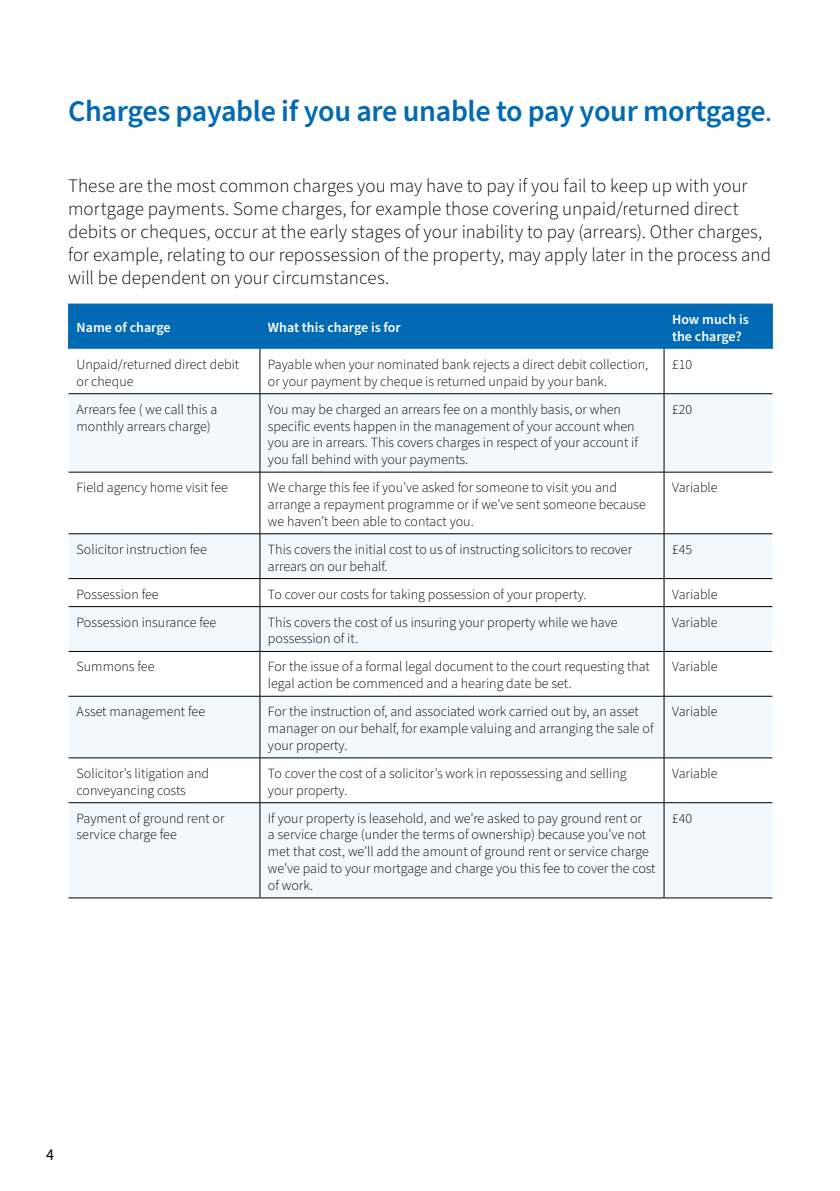
<style>
.page{position:relative;width:840px;height:1191px;background:#fff}
.page>*{position:absolute;margin:0;border:0;box-sizing:border-box;transform-origin:0 0}
.t1{font:600 30px "Source Sans Pro";letter-spacing:-.01em;color:#006ab4}
.t2{font:300 19px/22.8px "Source Sans Pro";color:#000}
.t3{font:16px "Source Sans Pro";color:#000}
.t4{font:300 14px/16.8px "Source Sans Pro";color:#000}
.t5{font:600 14px/16.8px "Source Sans Pro";color:#fff}
.s1{font-size:22.4px}
</style>
<div class="page">
<div style="left:69px;top:304px;width:702px;height:45px;background:#006ab4"></div>
<svg style="left:69px;top:394px;width:703px;height:503px;fill:#f1f8fe"></svg>
<hr style="left:259px;top:304px;width:1px;height:45px;background:#006ab4">
<hr style="left:663px;top:304px;width:1px;height:45px;background:#006ab4">
<hr style="left:69px;top:897px;width:191px;height:1px;background:#000">
<hr style="left:260px;top:897px;width:403px;height:1px;background:#000">
<hr style="left:663px;top:897px;width:109px;height:1px;background:#000">
<hr style="left:68px;top:303px;width:192px;height:1px;background:#006ab4">
<hr style="left:68px;top:304px;width:1px;height:45px;background:#006ab4">
<hr style="left:260px;top:303px;width:403px;height:1px;background:#006ab4">
<hr style="left:663px;top:303px;width:109px;height:1px;background:#006ab4">
<hr style="left:771px;top:304px;width:1px;height:45px;background:#006ab4">
<hr style="left:259px;top:349px;width:1px;height:44px;background:#000">
<hr style="left:663px;top:349px;width:1px;height:44px;background:#000">
<hr style="left:69px;top:393px;width:191px;height:1px;background:#000">
<hr style="left:260px;top:393px;width:403px;height:1px;background:#000">
<hr style="left:259px;top:394px;width:1px;height:78px;background:#000">
<hr style="left:663px;top:393px;width:109px;height:1px;background:#000">
<hr style="left:663px;top:394px;width:1px;height:78px;background:#000">
<hr style="left:69px;top:472px;width:191px;height:1px;background:#000">
<hr style="left:260px;top:472px;width:403px;height:1px;background:#000">
<hr style="left:259px;top:472px;width:1px;height:61px;background:#000">
<hr style="left:663px;top:472px;width:109px;height:1px;background:#000">
<hr style="left:663px;top:472px;width:1px;height:61px;background:#000">
<hr style="left:69px;top:533px;width:191px;height:1px;background:#000">
<hr style="left:260px;top:533px;width:403px;height:1px;background:#000">
<hr style="left:259px;top:534px;width:1px;height:44px;background:#000">
<hr style="left:663px;top:533px;width:109px;height:1px;background:#000">
<hr style="left:663px;top:534px;width:1px;height:44px;background:#000">
<hr style="left:69px;top:578px;width:191px;height:1px;background:#000">
<hr style="left:260px;top:578px;width:403px;height:1px;background:#000">
<svg style="left:259px;top:579px;width:1px;height:27px"></svg>
<hr style="left:663px;top:578px;width:109px;height:1px;background:#000">
<svg style="left:663px;top:579px;width:1px;height:27px"></svg>
<hr style="left:69px;top:606px;width:191px;height:1px;background:#000">
<hr style="left:260px;top:606px;width:403px;height:1px;background:#000">
<hr style="left:259px;top:607px;width:1px;height:44px;background:#000">
<hr style="left:663px;top:606px;width:109px;height:1px;background:#000">
<hr style="left:663px;top:607px;width:1px;height:44px;background:#000">
<hr style="left:69px;top:651px;width:191px;height:1px;background:#000">
<hr style="left:260px;top:651px;width:403px;height:1px;background:#000">
<hr style="left:259px;top:651px;width:1px;height:45px;background:#000">
<hr style="left:663px;top:651px;width:109px;height:1px;background:#000">
<hr style="left:663px;top:651px;width:1px;height:45px;background:#000">
<hr style="left:69px;top:696px;width:191px;height:1px;background:#000">
<hr style="left:260px;top:696px;width:403px;height:1px;background:#000">
<hr style="left:259px;top:696px;width:1px;height:61px;background:#000">
<hr style="left:663px;top:696px;width:109px;height:1px;background:#000">
<hr style="left:663px;top:696px;width:1px;height:61px;background:#000">
<hr style="left:69px;top:757px;width:191px;height:1px;background:#000">
<hr style="left:260px;top:757px;width:403px;height:1px;background:#000">
<hr style="left:259px;top:758px;width:1px;height:44px;background:#000">
<hr style="left:663px;top:757px;width:109px;height:1px;background:#000">
<hr style="left:663px;top:758px;width:1px;height:44px;background:#000">
<hr style="left:69px;top:802px;width:191px;height:1px;background:#000">
<hr style="left:260px;top:802px;width:403px;height:1px;background:#000">
<hr style="left:259px;top:803px;width:1px;height:94px;background:#000">
<hr style="left:663px;top:802px;width:109px;height:1px;background:#000">
<hr style="left:663px;top:803px;width:1px;height:94px;background:#000">
<h1 class="t1" style="left:68px;top:91px;width:704px">Charges payable if you are unable to pay your mortgage<span class="s1">.</span></h1>
<p class="t2" style="left:68px;top:175px;width:704px">These are the most common charges you may have to pay if you fail to keep up with your mortgage payments. Some charges, for example those covering unpaid/returned direct debits or cheques, occur at the early stages of your inability to pay (arrears). Other charges, for example, relating to our repossession of the property, may apply later in the process and will be dependent on your circumstances.</p>
<p class="t5" style="left:77px;top:320px;width:95px">Name of charge</p>
<p class="t5" style="left:268px;top:320px;width:134px">What this charge is for</p>
<p class="t5" style="left:671px;top:311px;width:78px">How much is the charge?</p>
<p class="t4" style="left:77px;top:356px;width:164px">Unpaid/returned direct debit or cheque</p>
<p class="t4" style="left:268px;top:356px;width:381px">Payable when your nominated bank rejects a direct debit collection, or your payment by cheque is returned unpaid by your bank.</p>
<p class="t4" style="left:671px;top:356px;width:22px">£10</p>
<p class="t4" style="left:77px;top:401px;width:142px">Arrears fee ( we call this a monthly arrears charge)</p>
<p class="t4" style="left:268px;top:401px;width:371px">You may be charged an arrears fee on a monthly basis, or when specific events happen in the management of your account when you are in arrears. This covers charges in respect of your account if you fall behind with your payments.</p>
<p class="t4" style="left:671px;top:401px;width:22px">£20</p>
<p class="t4" style="left:77px;top:479px;width:153px">Field agency home visit fee</p>
<p class="t4" style="left:268px;top:479px;width:379px">We charge this fee if you’ve asked for someone to visit you and arrange a repayment programme or if we’ve sent someone because we haven’t been able to contact you.</p>
<p class="t4" style="left:671px;top:479px;width:47px">Variable</p>
<p class="t4" style="left:77px;top:541px;width:132px">Solicitor instruction fee</p>
<p class="t4" style="left:268px;top:541px;width:365px">This covers the initial cost to us of instructing solicitors to recover arrears on our behalf.</p>
<p class="t4" style="left:671px;top:541px;width:22px">£45</p>
<p class="t4" style="left:77px;top:586px;width:84px">Possession fee</p>
<p class="t4" style="left:268px;top:586px;width:320px">To cover our costs for taking possession of your property.</p>
<p class="t4" style="left:671px;top:586px;width:47px">Variable</p>
<p class="t4" style="left:77px;top:614px;width:141px">Possession insurance fee</p>
<p class="t4" style="left:268px;top:614px;width:351px">This covers the cost of us insuring your property while we have possession of it.</p>
<p class="t4" style="left:671px;top:614px;width:47px">Variable</p>
<p class="t4" style="left:77px;top:659px;width:79px">Summons fee</p>
<p class="t4" style="left:268px;top:659px;width:383px">For the issue of a formal legal document to the court requesting that legal action be commenced and a hearing date be set.</p>
<p class="t4" style="left:671px;top:659px;width:47px">Variable</p>
<p class="t4" style="left:77px;top:703px;width:130px">Asset management fee</p>
<p class="t4" style="left:268px;top:703px;width:387px">For the instruction of, and associated work carried out by, an asset manager on our behalf, for example valuing and arranging the sale of your property.</p>
<p class="t4" style="left:671px;top:703px;width:47px">Variable</p>
<p class="t4" style="left:77px;top:765px;width:134px">Solicitor’s litigation and conveyancing costs</p>
<p class="t4" style="left:268px;top:765px;width:360px">To cover the cost of a solicitor’s work in repossessing and selling your property.</p>
<p class="t4" style="left:671px;top:765px;width:47px">Variable</p>
<p class="t4" style="left:77px;top:810px;width:149px">Payment of ground rent or service charge fee</p>
<p class="t4" style="left:268px;top:810px;width:389px">If your property is leasehold, and we’re asked to pay ground rent or<br>a service charge (under the terms of ownership) because you’ve not met that cost, we’ll add the amount of ground rent or service charge we’ve paid to your mortgage and charge you this fee to cover the cost of work.</p>
<p class="t4" style="left:671px;top:810px;width:22px">£40</p>
<p class="t3" style="left:46px;top:1144px;width:9px">4</p>
</div>
